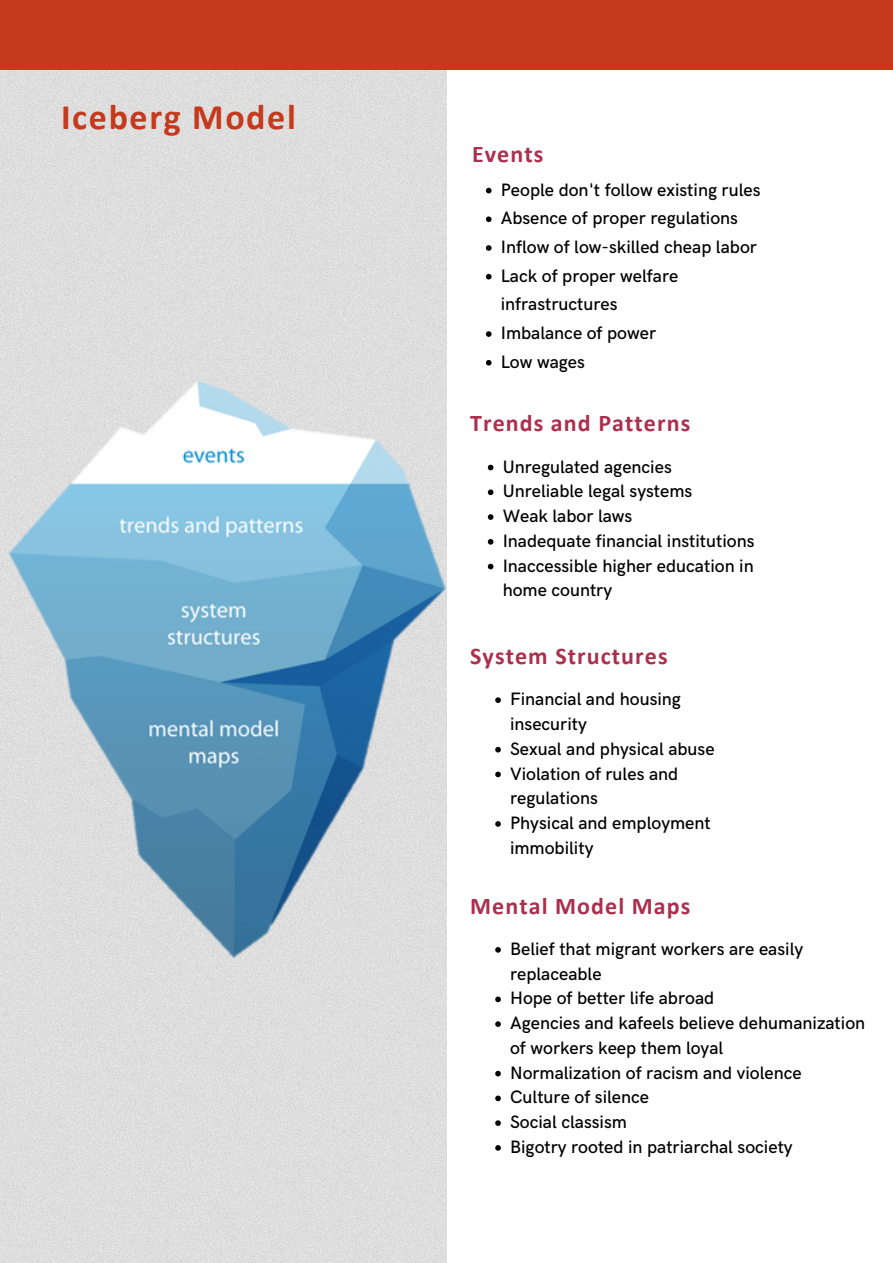
<style>
.page{position:relative;width:893px;height:1263px;background:#fff}
.page>*{position:absolute;margin:0;border:0;box-sizing:border-box;transform-origin:0 0}
.t1{font:700 36px "Calibri";letter-spacing:.045em;color:#c53a1c}
.t2{font:700 24px "Calibri";letter-spacing:.045em;color:#ab304d}
.t3{font:500 18px/24.8px "HK Grotesk";color:#000}
</style>
<div class="page">
<img style="left:0;top:69px;width:447px;height:1194px">
<div style="left:0;top:0;width:893px;height:69px;background:#c53a1c"></div>
<img style="left:0;top:291px;width:447px;height:678px">
<svg style="left:486px;top:188px;width:5px;height:5px"></svg>
<svg style="left:486px;top:216px;width:5px;height:6px"></svg>
<svg style="left:486px;top:245px;width:5px;height:6px"></svg>
<svg style="left:486px;top:274px;width:5px;height:5px"></svg>
<svg style="left:486px;top:331px;width:5px;height:6px"></svg>
<svg style="left:486px;top:360px;width:5px;height:6px"></svg>
<svg style="left:488px;top:465px;width:5px;height:5px"></svg>
<svg style="left:488px;top:489px;width:5px;height:6px"></svg>
<svg style="left:488px;top:514px;width:5px;height:6px"></svg>
<svg style="left:488px;top:539px;width:5px;height:6px"></svg>
<svg style="left:488px;top:564px;width:5px;height:5px"></svg>
<svg style="left:495px;top:697px;width:6px;height:6px"></svg>
<svg style="left:495px;top:747px;width:6px;height:5px"></svg>
<svg style="left:495px;top:772px;width:6px;height:5px"></svg>
<svg style="left:495px;top:821px;width:6px;height:6px"></svg>
<svg style="left:495px;top:947px;width:6px;height:6px"></svg>
<svg style="left:495px;top:996px;width:6px;height:6px"></svg>
<svg style="left:495px;top:1021px;width:6px;height:6px"></svg>
<svg style="left:495px;top:1071px;width:6px;height:5px"></svg>
<svg style="left:495px;top:1095px;width:6px;height:6px"></svg>
<svg style="left:495px;top:1120px;width:6px;height:6px"></svg>
<svg style="left:495px;top:1145px;width:6px;height:6px"></svg>
<p class="t1" style="left:61px;top:102px;width:236px">Iceberg Model</p>
<p class="t2" style="left:472px;top:144px;width:73px">Events</p>
<p class="t3" style="left:501px;top:178px;width:261px">People don't follow existing rules</p>
<p class="t3" style="left:501px;top:207px;width:239px">Absence of proper regulations</p>
<p class="t3" style="left:501px;top:235px;width:258px">Inflow of low-skilled cheap labor</p>
<p class="t3" style="left:501px;top:262px;width:179px;line-height:28.7px">Lack of proper welfare infrastructures</p>
<p class="t3" style="left:501px;top:321px;width:157px">Imbalance of power</p>
<p class="t3" style="left:501px;top:350px;width:86px">Low wages</p>
<p class="t2" style="left:470px;top:413px;width:221px">Trends and Patterns</p>
<p class="t3" style="left:503px;top:455px;width:171px">Unregulated agencies</p>
<p class="t3" style="left:503px;top:480px;width:191px">Unreliable legal systems</p>
<p class="t3" style="left:503px;top:504px;width:131px">Weak labor laws</p>
<p class="t3" style="left:503px;top:529px;width:253px">Inadequate financial institutions</p>
<p class="t3" style="left:503px;top:554px;width:252px">Inaccessible higher education in home country</p>
<p class="t2" style="left:470px;top:646px;width:199px">System Structures</p>
<p class="t3" style="left:510px;top:687px;width:172px">Financial and housing insecurity</p>
<p class="t3" style="left:510px;top:737px;width:206px">Sexual and physical abuse</p>
<p class="t3" style="left:510px;top:762px;width:170px">Violation of rules and regulations</p>
<p class="t3" style="left:510px;top:811px;width:202px">Physical and employment immobility</p>
<p class="t2" style="left:470px;top:896px;width:222px">Mental Model Maps</p>
<p class="t3" style="left:510px;top:937px;width:295px">Belief that migrant workers are easily replaceable</p>
<p class="t3" style="left:510px;top:987px;width:206px">Hope of better life abroad</p>
<p class="t3" style="left:510px;top:1011px;width:357px">Agencies and kafeels believe dehumanization of workers keep them loyal</p>
<p class="t3" style="left:510px;top:1061px;width:293px">Normalization of racism and violence</p>
<p class="t3" style="left:510px;top:1086px;width:140px">Culture of silence</p>
<p class="t3" style="left:510px;top:1110px;width:118px">Social classism</p>
<p class="t3" style="left:510px;top:1135px;width:284px">Bigotry rooted in patriarchal society</p>
</div>
